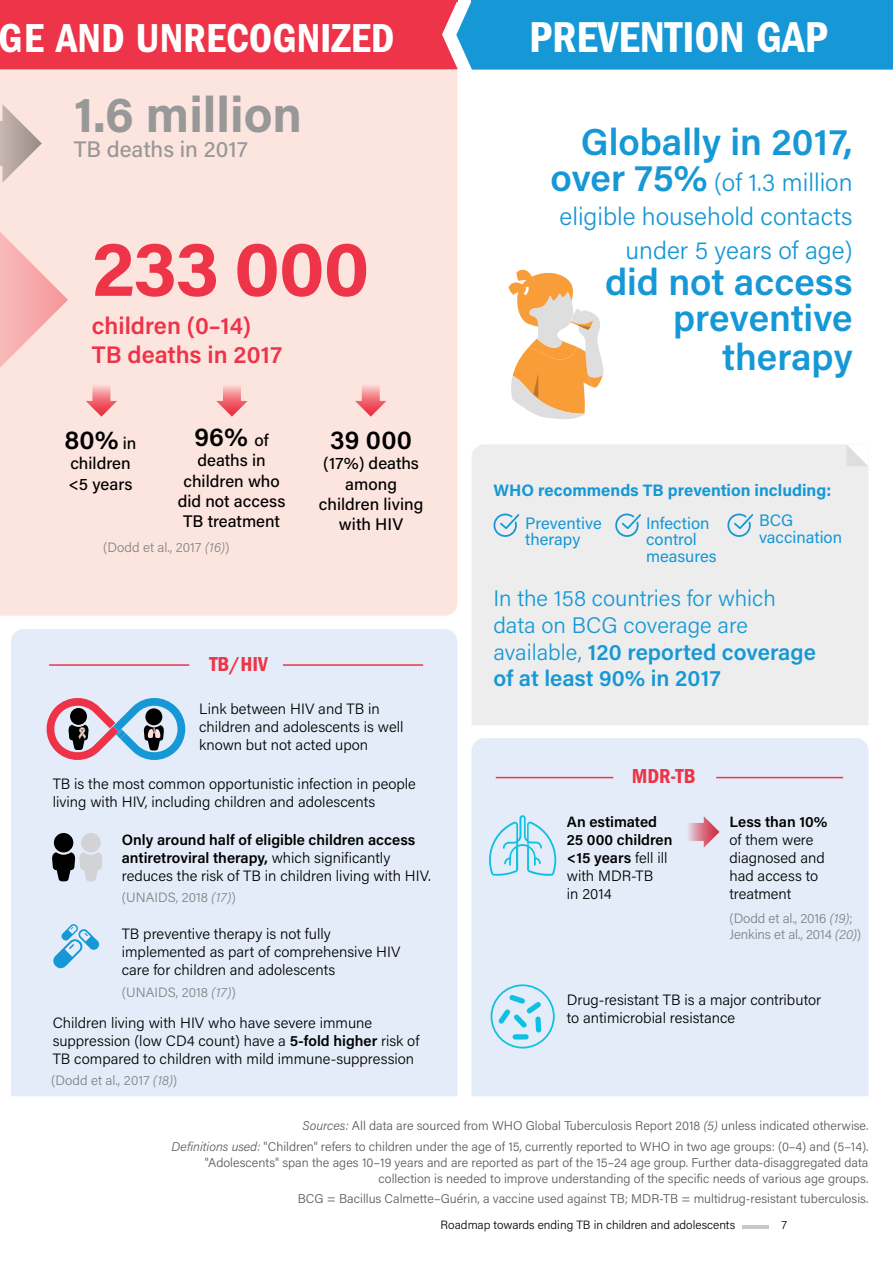
<style>
.page{position:relative;width:893px;height:1263px;background:#fff}
.page>*{position:absolute;margin:0;border:0;box-sizing:border-box;transform-origin:0 0}
.t1{font:700 77.85px "Acumin Pro";letter-spacing:-.015em;color:#ed3448}
.t2{font:700 49.95px "Acumin Pro";color:#979897}
.t3{font:44.7px "ITC Franklin Gothic Std Dm Cd";color:#fff}
.t4{font:41.85px "ITC Franklin Gothic Std Dm Cd";color:#fff}
.t5{font:600 37.5px/37.3px "Acumin Pro";color:#1598d5;text-align:right}
.t6{font:600 26.25px "Acumin Pro";color:#000}
.t7{font:300 25.05px/33.9px "Acumin Pro";color:#1598d5;text-align:right}
.t8{font:600 24px/28.8px "Acumin Pro";color:#ed3448}
.t9{font:300 22.5px/27px "Acumin Pro";color:#1598d5}
.t10{font:500 22.5px "Acumin Pro";color:#979897}
.t11{font:21px "ITC Franklin Gothic Std Dm Cd";color:#ed3448}
.t12{font:500 16.8px/20.1px "Acumin Pro";color:#000;text-align:center}
.t13{font:16.5px/16.5px "Acumin Pro";color:#1598d5}
.t14{font:700 16.5px "Acumin Pro";color:#1598d5}
.t15{font:300 15px/18px "Acumin Pro";color:#000}
.t16{font:600 15px/18px "Acumin Pro";color:#000}
.t17{font:300 13.5px/16.5px "Acumin Pro";color:#808285}
.t18{font:300 12.75px/21.5px "Acumin Pro";color:#58595b;text-align:right}
.t19{font:300 12px "Acumin Pro";color:#000}
.s1{font-weight:500;font-size:16.8px}
.s2{font-style:italic}
.s3{font-weight:300}
.s4{font-weight:600}
.s5{font-weight:600;font-size:37.5px}
</style>
<div class="page">
<div style="left:0;top:70px;width:457px;height:546px;background:#fde5df"></div>
<svg style="left:0;top:0;width:893px;height:70px;background:#86688f"></svg>
<div style="left:472px;top:444px;width:396px;height:281px;background:#ededee"></div>
<svg style="left:847px;top:444px;width:21px;height:22px"></svg>
<svg style="left:492px;top:513px;width:27px;height:25px"></svg>
<svg style="left:614px;top:513px;width:27px;height:25px"></svg>
<svg style="left:726px;top:513px;width:27px;height:25px"></svg>
<svg style="left:216px;top:383px;width:32px;height:34px"></svg>
<svg style="left:355px;top:383px;width:31px;height:34px"></svg>
<svg style="left:86px;top:383px;width:31px;height:34px"></svg>
<svg style="left:0;top:226px;width:68px;height:147px;background:#facbc8"></svg>
<svg style="left:0;top:104px;width:42px;height:79px;background:#dac6c0"></svg>
<svg style="left:508px;top:269px;width:96px;height:150px"></svg>
<div style="left:11px;top:629px;width:446px;height:467px;background:#e3ecf8"></div>
<div style="left:472px;top:738px;width:396px;height:358px;background:#e3ecf8"></div>
<svg style="left:37px;top:688px;width:158px;height:82px;background:#bcbbcd"></svg>
<svg style="left:52px;top:833px;width:50px;height:48px;background:#93979c"></svg>
<hr style="left:283px;top:664px;width:140px;height:2px;background:#ed3448">
<hr style="left:49px;top:664px;width:140px;height:2px;background:#ed3448">
<svg style="left:53px;top:924px;width:46px;height:44px;background:#a4d2ed"></svg>
<svg style="left:489px;top:815px;width:67px;height:61px;background:#bae3f3"></svg>
<svg style="left:491px;top:984px;width:64px;height:64px;background:#bbe3f3"></svg>
<div style="left:513px;top:1034px;width:16px;height:5px;background:#0ec0e1;border-radius:3px"></div>
<svg style="left:686px;top:816px;width:33px;height:32px"></svg>
<hr style="left:496px;top:777px;width:117px;height:1px;background:#ed3448">
<hr style="left:716px;top:777px;width:127px;height:1px;background:#ed3448">
<hr style="left:742px;top:1225px;width:26px;height:4px;background:#c7c8ca">
<h3 class="t4" style="left:-1px;top:14px;width:397px">GE AND UNRECOGNIZED</h3>
<h3 class="t3" style="left:529px;top:12px;width:300px">PREVENTION GAP</h3>
<h2 class="t2" style="left:74px;top:80px;width:230px">1.6 million</h2>
<h3 class="t10" style="left:74px;top:134px;width:176px">TB deaths in 2017</h3>
<h1 class="t1" style="left:92px;top:214px;width:279px">233 000</h1>
<h3 class="t8" style="left:92px;top:310px;width:192px">children (0–14)<br>TB deaths in 2017</h3>
<h3 class="t6" style="left:65px;top:422px;width:73px">80% <span class="s1">in</span></h3>
<p class="t12" style="left:69px;top:453px;width:65px;text-align:left">children &lt;5 years</p>
<h3 class="t6" style="left:195px;top:419px;width:76px">96% <span class="s1">of</span></h3>
<p class="t12" style="left:178px;top:450px;width:109px">deaths in children who did not access<br>TB treatment</p>
<p class="t17" style="left:103px;top:538px;width:128px">(Dodd et al., 2017 <span class="s2">(16)</span>)</p>
<h3 class="t6" style="left:330px;top:422px;width:83px">39 000</h3>
<p class="t12" style="left:319px;top:453px;width:106px">(17%) deaths among children living with HIV</p>
<h3 class="t11" style="left:209px;top:651px;width:60px">TB/HIV</h3>
<p class="t15" style="left:199px;top:699px;width:206px">Link between HIV and TB in children and adolescents is well known but not acted upon</p>
<p class="t15" style="left:53px;top:774px;width:365px">TB is the most common opportunistic infection in people living with HIV, including children and adolescents</p>
<p class="t16" style="left:122px;top:830px;width:311px">Only around half of eligible children access antiretroviral therapy, <span class="s3">which significantly reduces the risk of TB in children living with HIV.</span></p>
<p class="t17" style="left:122px;top:889px;width:115px">(UNAIDS, 2018 <span class="s2">(17)</span>)</p>
<p class="t15" style="left:122px;top:924px;width:280px">TB preventive therapy is not fully implemented as part of comprehensive HIV care for children and adolescents</p>
<p class="t17" style="left:122px;top:983px;width:115px">(UNAIDS, 2018 <span class="s2">(17)</span>)</p>
<p class="t15" style="left:53px;top:1013px;width:368px">Children living with HIV who have severe immune suppression (low CD4 count) have a <span class="s4">5-fold higher</span> risk of<br>TB compared to children with mild immune-suppression</p>
<p class="t17" style="left:51px;top:1071px;width:128px">(Dodd et al., 2017 <span class="s2">(18)</span>)</p>
<h3 class="t5" style="left:581px;top:122px;width:273px">Globally in 2017,</h3>
<h3 class="t7" style="left:550px;top:164px;width:304px"><span class="s5">over 75%</span> (of 1.3 million eligible household contacts under 5 years of age)</h3>
<h3 class="t5" style="left:605px;top:261px;width:249px">did not access preventive therapy</h3>
<p class="t14" style="left:493px;top:479px;width:339px">WHO recommends TB prevention including:</p>
<p class="t13" style="left:525px;top:514px;width:78px">Preventive therapy</p>
<p class="t13" style="left:646px;top:514px;width:72px">Infection control measures</p>
<p class="t13" style="left:759px;top:511px;width:85px">BCG vaccination</p>
<h3 class="t9" style="left:493px;top:583px;width:324px">In the 158 countries for which data on BCG coverage are available, <span class="s4">120 reported coverage of at least 90% in 2017</span></h3>
<h3 class="t11" style="left:632px;top:764px;width:65px">MDR-TB</h3>
<p class="t16" style="left:567px;top:812px;width:107px">An estimated<br>25 000 children &lt;15 years <span class="s3">fell ill with MDR-TB<br>in 2014</span></p>
<p class="t16" style="left:729px;top:812px;width:100px">Less than 10%</p>
<p class="t15" style="left:729px;top:830px;width:97px">of them were diagnosed and had access to treatment</p>
<p class="t17" style="left:730px;top:909px;width:133px">(Dodd et al., 2016 <span class="s2">(19)</span>;<br>Jenkins et al., 2014 <span class="s2">(20)</span>)</p>
<p class="t15" style="left:567px;top:990px;width:256px">Drug-resistant TB is a major contributor to antimicrobial resistance</p>
<p class="t18" style="left:171px;top:1114px;width:699px"><span class="s2">Sources:</span> All data are sourced from WHO Global Tuberculosis Report 2018 <span class="s2">(5)</span> unless indicated otherwise.<br><span class="s2">Definitions used:</span> "Children" refers to children under the age of 15, currently reported to WHO in two age groups: (0–4) and (5–14).</p>
<p class="t18" style="left:205px;top:1154px;width:665px;line-height:15.8px">"Adolescents" span the ages 10–19 years and are reported as part of the 15–24 age group. Further data-disaggregated data collection is needed to improve understanding of the specific needs of various age groups.</p>
<p class="t18" style="left:298px;top:1187px;width:572px">BCG = Bacillus Calmette–Guérin, a vaccine used against TB; MDR-TB = multidrug-resistant tuberculosis.</p>
<p class="t19" style="left:441px;top:1216px;width:296px">Roadmap towards ending TB in children and adolescents</p>
<p class="t19" style="left:781px;top:1216px;width:7px">7</p>
</div>
